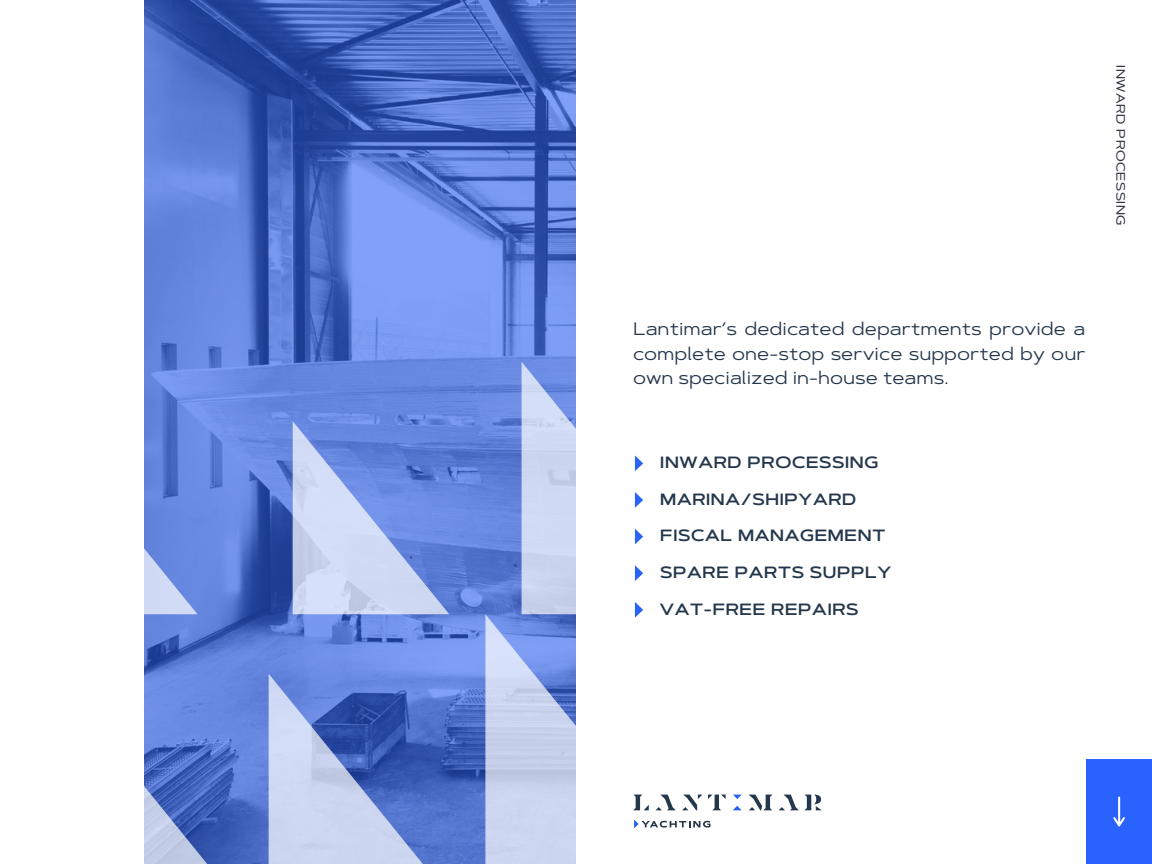
<style>
.page{position:relative;width:1152px;height:864px;background:#fff}
.page>*{position:absolute;margin:0;border:0;box-sizing:border-box;transform-origin:0 0}
.t1{font:18px/24.8px "Artegra Sans Ex";color:#24374c;text-align:justify}
.t2{font:600 16.35px "Artegra Sans Extended";letter-spacing:.045em;color:#24374c}
.t3{font:12.15px "Artegra Sans Extended Med Exp";letter-spacing:.05em;color:#2f3542}
</style>
<div class="page">
<div style="left:1086px;top:759px;width:66px;height:105px;background:#2962ff"></div>
<svg style="left:1113px;top:797px;width:12px;height:29px"></svg>
<svg style="left:635px;top:455px;width:8px;height:16px"></svg>
<svg style="left:635px;top:602px;width:8px;height:16px"></svg>
<svg style="left:635px;top:492px;width:8px;height:16px"></svg>
<svg style="left:635px;top:529px;width:8px;height:15px"></svg>
<svg style="left:635px;top:565px;width:8px;height:16px"></svg>
<svg style="left:144px;top:0;width:432px;height:864px;background:#5878d0"></svg>
<svg style="left:269px;top:674px;width:156px;height:190px;background:#889dd6"></svg>
<svg style="left:144px;top:747px;width:66px;height:117px;background:#6982c7"></svg>
<svg style="left:485px;top:362px;width:91px;height:502px;background:#a6b8e8"></svg>
<svg style="left:293px;top:421px;width:156px;height:193px;background:#9aafe8"></svg>
<svg style="left:144px;top:494px;width:54px;height:120px;background:#829ce4"></svg>
<svg style="left:733px;top:806px;width:8px;height:4px"></svg>
<svg style="left:733px;top:795px;width:9px;height:4px"></svg>
<svg style="left:633px;top:795px;width:16px;height:15px"></svg>
<svg style="left:656px;top:795px;width:20px;height:15px"></svg>
<svg style="left:682px;top:795px;width:44px;height:15px"></svg>
<svg style="left:749px;top:795px;width:23px;height:15px"></svg>
<svg style="left:779px;top:795px;width:43px;height:15px"></svg>
<svg style="left:634px;top:820px;width:76px;height:8px"></svg>
<p class="t3" style="left:1125px;top:65px;width:162px;rotate:90deg">INWARD PROCESSING</p>
<p class="t1" style="left:633px;top:316px;width:454px">Lantimar’s dedicated departments provide a complete one-stop service supported by our own specialized in-house teams.</p>
<p class="t2" style="left:660px;top:456px;width:219px">INWARD PROCESSING</p>
<p class="t2" style="left:660px;top:493px;width:198px">MARINA/SHIPYARD</p>
<p class="t2" style="left:660px;top:529px;width:227px">FISCAL MANAGEMENT</p>
<p class="t2" style="left:660px;top:566px;width:233px">SPARE PARTS SUPPLY</p>
<p class="t2" style="left:660px;top:603px;width:200px">VAT-FREE REPAIRS</p>
</div>
